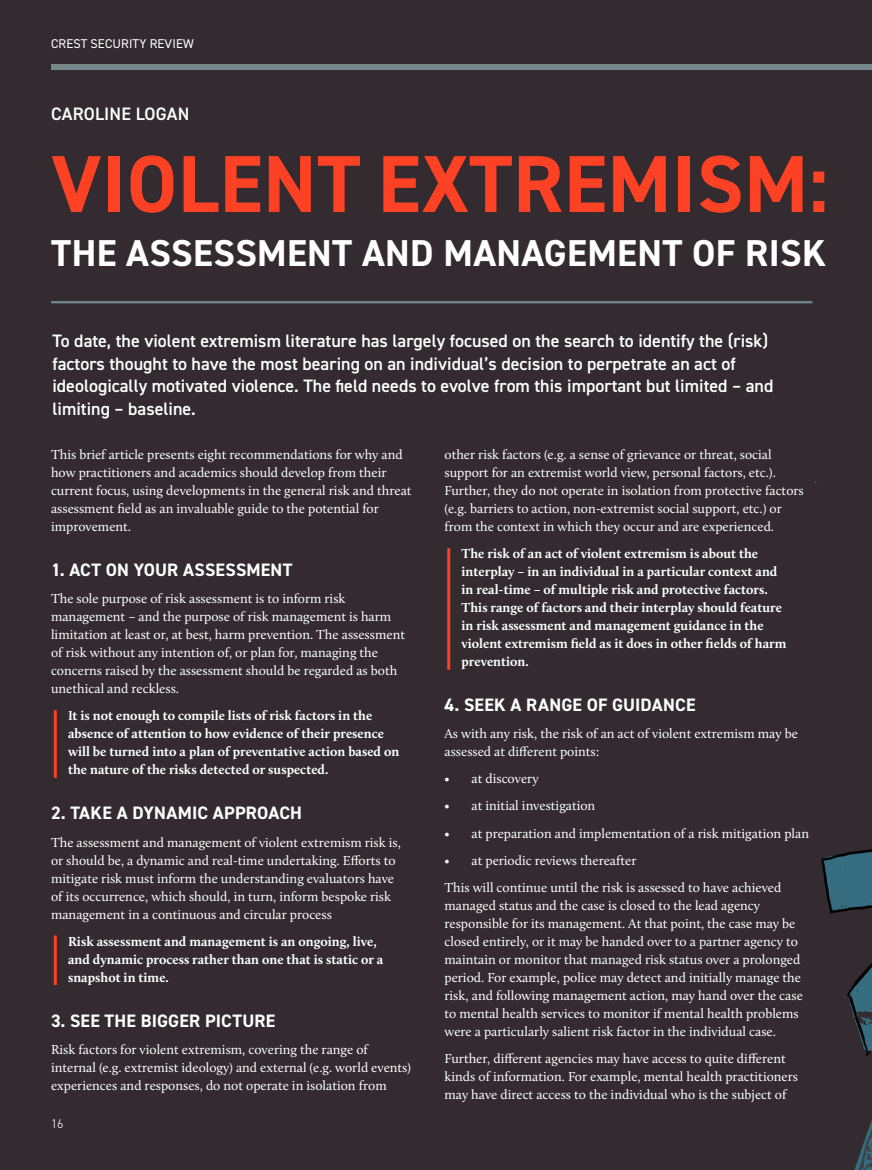
<style>
.page{position:relative;width:872px;height:1170px;background:#fff}
.page>*{position:absolute;margin:0;border:0;box-sizing:border-box;transform-origin:0 0}
.t1{font:700 81px "DIN2014";letter-spacing:.01em;color:#fd4124}
.t2{font:700 37.5px "DIN2014";letter-spacing:.01em;color:#fff}
.t3{font:600 18px/22.5px "DIN2014";color:#fff}
.t4{font:700 18px "DIN2014";letter-spacing:.01em;color:#fff}
.t5{font:13.5px/18px "Calluna";color:#fff}
.t6{font:700 13.5px/18px "Calluna";color:#fff}
.t7{font:12.75px "DIN2014";letter-spacing:.01em;color:#fff}
.t8{font:300 12.75px "DIN2014";color:#fff}
</style>
<div class="page">
<div style="left:0;top:0;width:872px;height:1169px;background:#332b2f"></div>
<img style="left:815px;top:481px;width:57px;height:688px">
<hr style="left:54px;top:710px;width:3px;height:67px;background:#fd4124">
<hr style="left:54px;top:935px;width:3px;height:49px;background:#fd4124">
<hr style="left:447px;top:548px;width:3px;height:121px;background:#fd4124">
<hr style="left:51px;top:301px;width:761px;height:2px;background:#6c8487">
<div style="left:51px;top:64px;width:821px;height:6px;background:#75898b"></div>
<p class="t7" style="left:51px;top:36px;width:144px">CREST SECURITY REVIEW</p>
<h3 class="t3" style="left:51px;top:102px;width:140px">CAROLINE LOGAN</h3>
<h1 class="t1" style="left:51px;top:130px;width:778px">VIOLENT EXTREMISM:</h1>
<h2 class="t2" style="left:51px;top:228px;width:776px">THE ASSESSMENT AND MANAGEMENT OF RISK</h2>
<p class="t3" style="left:52px;top:329px;width:722px">To date, the violent extremism literature has largely focused on the search to identify the (risk) factors thought to have the most bearing on an individual’s decision to perpetrate an act of ideologically motivated violence. The field needs to evolve from this important but limited – and limiting – baseline.</p>
<p class="t5" style="left:51px;top:445px;width:362px">This brief article presents eight recommendations for why and how practitioners and academics should develop from their current focus, using developments in the general risk and threat assessment field as an invaluable guide to the potential for improvement.</p>
<h3 class="t4" style="left:51px;top:558px;width:243px">1. ACT ON YOUR ASSESSMENT</h3>
<p class="t5" style="left:51px;top:589px;width:355px">The sole purpose of risk assessment is to inform risk management – and the purpose of risk management is harm limitation at least or, at best, harm prevention. The assessment of risk without any intention of, or plan for, managing the concerns raised by the assessment should be regarded as both unethical and reckless.</p>
<p class="t6" style="left:68px;top:706px;width:333px">It is not enough to compile lists of risk factors in the absence of attention to how evidence of their presence will be turned into a plan of preventative action based on the nature of the risks detected or suspected.</p>
<h3 class="t4" style="left:51px;top:801px;width:252px">2. TAKE A DYNAMIC APPROACH</h3>
<p class="t5" style="left:51px;top:832px;width:351px">The assessment and management of violent extremism risk is, or should be, a dynamic and real-time undertaking. Efforts to mitigate risk must inform the understanding evaluators have of its occurrence, which should, in turn, inform bespoke risk management in a continuous and circular process</p>
<p class="t6" style="left:68px;top:931px;width:317px">Risk assessment and management is an ongoing, live, and dynamic process rather than one that is static or a snapshot in time.</p>
<h3 class="t4" style="left:51px;top:1008px;width:226px">3. SEE THE BIGGER PICTURE</h3>
<p class="t5" style="left:51px;top:1039px;width:361px">Risk factors for violent extremism, covering the range of internal (e.g. extremist ideology) and external (e.g. world events) experiences and responses, do not operate in isolation from</p>
<p class="t8" style="left:51px;top:1115px;width:14px">16</p>
<p class="t5" style="left:444px;top:445px;width:361px">other risk factors (e.g. a sense of grievance or threat, social support for an extremist world view, personal factors, etc.).<br>Further, they do not operate in isolation from protective factors (e.g. barriers to action, non-extremist social support, etc.) or from the context in which they occur and are experienced.</p>
<p class="t6" style="left:461px;top:544px;width:326px">The risk of an act of violent extremism is about the interplay – in an individual in a particular context and in real-time – of multiple risk and protective factors.<br>This range of factors and their interplay should feature in risk assessment and management guidance in the violent extremism field as it does in other fields of harm prevention.</p>
<h3 class="t4" style="left:444px;top:693px;width:252px">4. SEEK A RANGE OF GUIDANCE</h3>
<p class="t5" style="left:444px;top:724px;width:355px">As with any risk, the risk of an act of violent extremism may be assessed at different points:</p>
<p class="t5" style="left:444px;top:769px;width:96px">• at discovery</p>
<p class="t5" style="left:444px;top:796px;width:152px">• at initial investigation</p>
<p class="t5" style="left:444px;top:823px;width:366px">• at preparation and implementation of a risk mitigation plan</p>
<p class="t5" style="left:444px;top:846px;width:338px;line-height:27px">• at periodic reviews thereafter<br>This will continue until the risk is assessed to have achieved</p>
<p class="t5" style="left:444px;top:895px;width:360px">managed status and the case is closed to the lead agency responsible for its management. At that point, the case may be closed entirely, or it may be handed over to a partner agency to maintain or monitor that managed risk status over a prolonged period. For example, police may detect and initially manage the risk, and following management action, may hand over the case to mental health services to monitor if mental health problems were a particularly salient risk factor in the individual case.</p>
<p class="t5" style="left:444px;top:1048px;width:355px">Further, different agencies may have access to quite different kinds of information. For example, mental health practitioners may have direct access to the individual who is the subject of</p>
</div>
